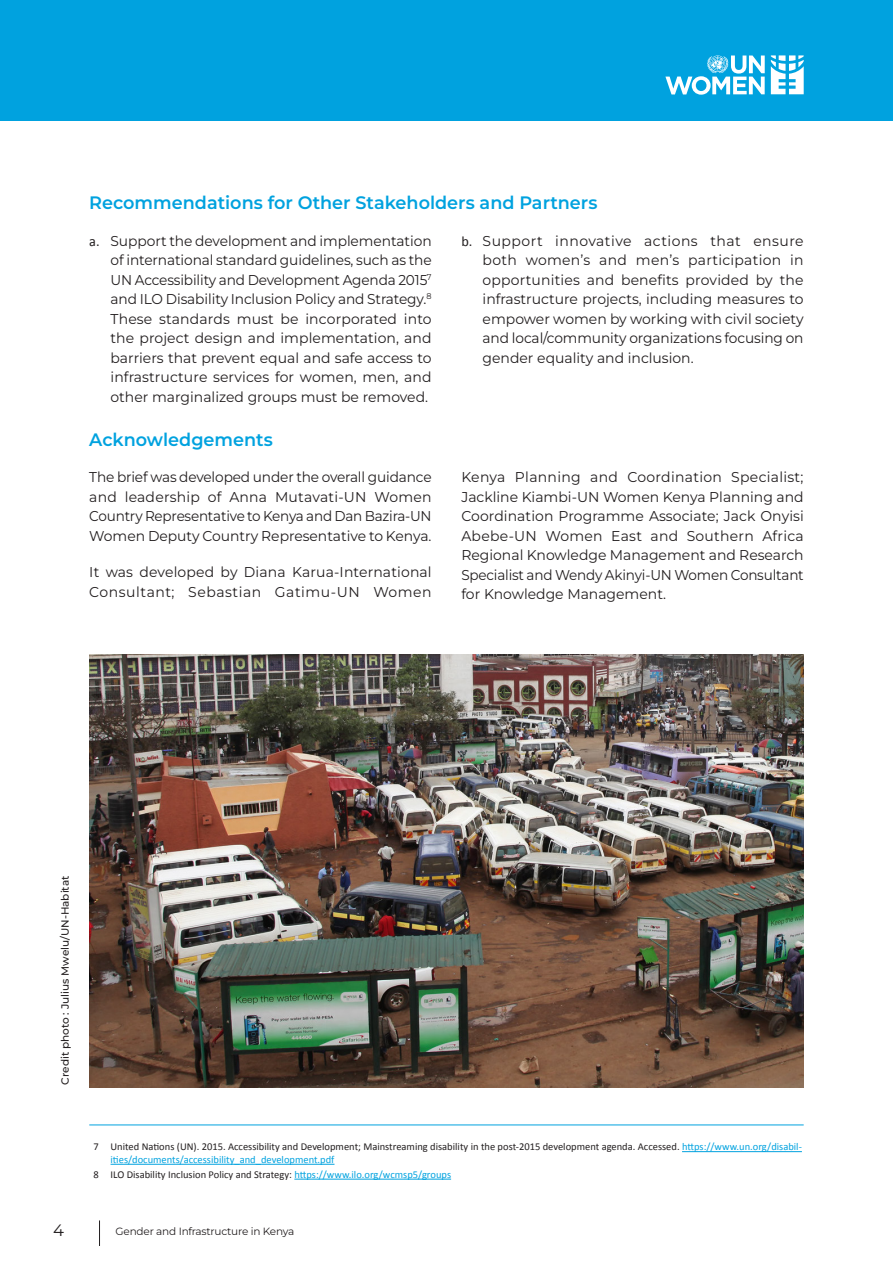
<style>
.page{position:relative;width:893px;height:1263px;background:#fff}
.page>*{position:absolute;margin:0;border:0;box-sizing:border-box;transform-origin:0 0}
.Normal1{font:600 18px "Montserrat";color:#00a2df}
.t1{font:16.5px "Montserrat";color:#231f20}
.t2{font:14.25px/19.5px "Montserrat";color:#231f20;text-align:justify}
.t3{font:14.25px/19.5px "Montserrat";color:#231f20;text-align:justify;scale:.96 1}
.FOOTNOTE{font:10.5px/12.6px "Calibri";color:#231f20}
.Normal1-2{font:500 10.5px "Montserrat";color:#231f20}
.t4{font:10.5px "Montserrat";letter-spacing:-.02em;color:#231f20}
.s1{font-family:"Calibri"}
.s2{color:#00a2df}
</style>
<div class="page">
<div style="left:0;top:0;width:893px;height:121px;background:#00a2df"></div>
<svg style="left:99px;top:1220px;width:1px;height:26px"></svg>
<svg style="left:665px;top:55px;width:100px;height:40px"></svg>
<svg style="left:771px;top:55px;width:33px;height:39px"></svg>
<hr style="left:89px;top:1124px;width:715px;height:1px;background:#00a2df">
<hr style="left:682px;top:1151px;width:120px;height:1px;background:#00a2df">
<hr style="left:111px;top:1164px;width:223px;height:1px;background:#00a2df">
<hr style="left:294px;top:1179px;width:157px;height:1px;background:#00a2df">
<img style="left:89px;top:655px;width:714px;height:432px">
<p class="Normal1" style="left:89px;top:191px;width:510px">Recommendations for Other Stakeholders and Partners</p>
<p class="t2" style="left:111px;top:230px;width:323px;text-indent:-21px"><span class="s1">a.</span> Support the development and implementation of international standard guidelines, such as the UN Accessibility and Development Agenda 2015<sup>7 </sup>and ILO Disability Inclusion Policy and Strategy.<sup>8<br></sup>These standards must be incorporated into the project design and implementation, and barriers that prevent equal and safe access to infrastructure services for women, men, and other marginalized groups must be removed.</p>
<p class="t2" style="left:483px;top:230px;width:323px;text-indent:-21px"><span class="s1">b.</span> Support innovative actions that ensure both women’s and men’s participation in opportunities and benefits provided by the infrastructure projects, including measures to empower women by working with civil society and local/community organizations focusing on gender equality and inclusion.</p>
<p class="Normal1" style="left:89px;top:427px;width:185px">Acknowledgements</p>
<p class="t3" style="left:89px;top:467px;width:358px">The brief was developed under the overall guidance and leadership of Anna Mutavati-UN Women Country Representative to Kenya and Dan Bazira-UN Women Deputy Country Representative to Kenya.</p>
<p class="t2" style="left:89px;top:562px;width:344px">It was developed by Diana Karua-International<br>Consultant; Sebastian Gatimu-UN Women</p>
<p class="t2" style="left:461px;top:467px;width:344px">Kenya Planning and Coordination Specialist; Jackline Kiambi-UN Women Kenya Planning and Coordination Programme Associate; Jack Onyisi Abebe-UN Women East and Southern Africa Regional Knowledge Management and Research Specialist and Wendy Akinyi-UN Women Consultant for Knowledge Management.</p>
<p class="Normal1-2" style="left:58px;top:1084px;width:211px;rotate:-90deg">Credit photo : Julius Mwelu/UN-Habitat</p>
<p class="FOOTNOTE" style="left:111px;top:1140px;width:693px;text-indent:-17px">7 United Nations (UN). 2015. Accessibility and Development; Mainstreaming disability in the post-2015 development agenda. Accessed. <span class="s2">https://www.un.org/disabil&shy;ities/documents/accessibility_and_development.pdf</span></p>
<p class="FOOTNOTE" style="left:94px;top:1168px;width:359px">8 ILO Disability Inclusion Policy and Strategy: <span class="s2">https://www.ilo.org/wcmsp5/groups</span></p>
<p class="t1" style="left:53px;top:1219px;width:12px">4</p>
<p class="t4" style="left:116px;top:1224px;width:180px">Gender and Infrastructure in Kenya</p>
</div>
